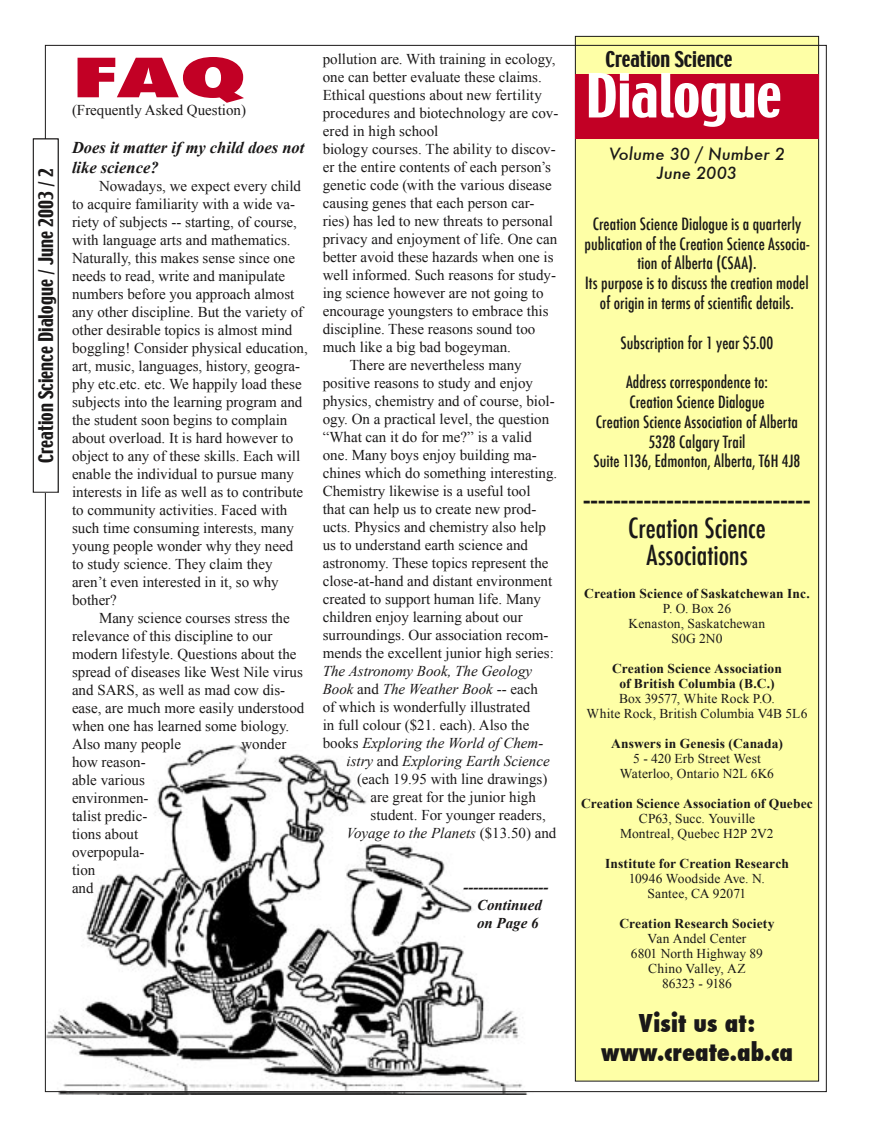
<style>
.page{position:relative;width:873px;height:1134px;background:#fff}
.page>*{position:absolute;margin:0;border:0;box-sizing:border-box;transform-origin:0 0}
.t1{font:800 condensed 52.5px "Futura";color:#c20025;scale:2 1}
.t2{font:500 condensed 34.5px "Futura";color:#1a1818}
.t3{font:500 condensed 27px/27px "Futura";letter-spacing:-.005em;color:#1a1818;text-align:center}
.t4{font:800 condensed 24px/28.8px "Futura";letter-spacing:.005em;color:#1a1818;text-align:center}
.t5{font:19.5px "Techno";color:#1a1818}
.t6{font:18px "Techno";color:#1a1818}
.t7{font:500 condensed 16.5px/19.8px "Futura";color:#1a1818;text-align:center}
.t8{font:italic 700 16.5px/19.8px "Times New Roman";color:#1a1818}
.t9{font:italic 500 16.5px/19.8px "Futura";color:#1a1818;text-align:center}
.t10{font:15px/18px "Times New Roman";color:#1a1818}
.t11{font:italic 15px "Times New Roman";color:#1a1818}
.t12{font:italic 700 15px/18px "Times New Roman";color:#1a1818;text-align:center}
.t13{font:13.5px/15px "Times New Roman";letter-spacing:.005em;color:#1a1818;text-align:center}
.t14{font:700 13.5px/15px "Times New Roman";letter-spacing:.01em;color:#1a1818;text-align:center}
.s1{font-style:normal}
</style>
<div class="page">
<img style="left:45px;top:744px;width:489px;height:350px">
<div style="left:575px;top:36px;width:244px;height:1045px;background:#feffa6"></div>
<div style="left:575px;top:75px;width:244px;height:64px;background:#c20025"></div>
<svg style="left:589px;top:73px;width:191px;height:54px"></svg>
<div style="left:33px;top:139px;width:26px;height:354px;border:1px solid #1a1818"></div>
<p class="t6" style="left:34px;top:463px;width:297px;rotate:-90deg">CREATION SCIENCE DIALOGUE / JUNE 2003 / 2</p>
<h1 class="t1" style="left:72px;top:42px;width:89px">FAQ</h1>
<p class="t10" style="left:72px;top:101px;width:176px">(Frequently Asked Question)</p>
<p class="t8" style="left:72px;top:137px;width:234px">Does it matter if my child does not like science?</p>
<p class="t10" style="left:72px;top:177px;width:237px;text-indent:27px">Nowadays, we expect every child to acquire familiarity with a wide va&shy;riety of subjects -- starting, of course, with language arts and mathematics.<br>Naturally, this makes sense since one needs to read, write and manipulate numbers before you approach almost any other discipline. But the variety of other desirable topics is almost mind boggling! Consider physical education, art, music, languages, history, geogra&shy;phy etc.etc. etc. We happily load these subjects into the learning program and the student soon begins to complain about overload. It is hard however to object to any of these skills. Each will enable the individual to pursue many interests in life as well as to contribute to community activities. Faced with such time consuming interests, many young people wonder why they need to study science. They claim they aren’t even interested in it, so why bother?</p>
<p class="t10" style="left:72px;top:609px;width:234px;text-indent:27px">Many science courses stress the relevance of this discipline to our modern lifestyle. Questions about the spread of diseases like West Nile virus and SARS, as well as mad cow dis&shy;ease, are much more easily understood when one has learned some biology.<br>Also many people</p>
<p class="t10" style="left:242px;top:735px;width:46px">wonder</p>
<p class="t10" style="left:72px;top:753px;width:78px">how reason&shy;able various environmen&shy;talist predic&shy;tions about overpopula&shy;tion<br>and</p>
<p class="t10" style="left:323px;top:50px;width:234px">pollution are. With training in ecology,</p>
<p class="t10" style="left:323px;top:68px;width:221px">one can better evaluate these claims.</p>
<p class="t10" style="left:323px;top:86px;width:221px">Ethical questions about new fertility</p>
<p class="t10" style="left:323px;top:104px;width:237px">procedures and biotechnology are cov-</p>
<p class="t10" style="left:323px;top:122px;width:117px">ered in high school</p>
<p class="t10" style="left:323px;top:140px;width:235px">biology courses. The ability to discov-</p>
<p class="t10" style="left:323px;top:158px;width:230px">er the entire contents of each person’s</p>
<p class="t10" style="left:323px;top:176px;width:231px">genetic code (with the various disease</p>
<p class="t10" style="left:323px;top:194px;width:213px">causing genes that each person car-</p>
<p class="t10" style="left:323px;top:212px;width:232px">ries) has led to new threats to personal</p>
<p class="t10" style="left:323px;top:230px;width:236px">privacy and enjoyment of life. One can</p>
<p class="t10" style="left:323px;top:248px;width:232px">better avoid these hazards when one is</p>
<p class="t10" style="left:323px;top:266px;width:235px">well informed. Such reasons for study-</p>
<p class="t10" style="left:323px;top:284px;width:222px">ing science however are not going to</p>
<p class="t10" style="left:323px;top:302px;width:227px">encourage youngsters to embrace this</p>
<p class="t10" style="left:323px;top:320px;width:214px">discipline. These reasons sound too</p>
<p class="t10" style="left:323px;top:338px;width:190px">much like a big bad bogeyman.</p>
<p class="t10" style="left:350px;top:356px;width:174px">There are nevertheless many</p>
<p class="t10" style="left:323px;top:374px;width:212px">positive reasons to study and enjoy</p>
<p class="t10" style="left:323px;top:392px;width:234px">physics, chemistry and of course, biol-</p>
<p class="t10" style="left:323px;top:410px;width:228px">ogy. On a practical level, the question</p>
<p class="t10" style="left:323px;top:428px;width:211px">“What can it do for me?” is a valid</p>
<p class="t10" style="left:323px;top:446px;width:216px">one. Many boys enjoy building ma-</p>
<p class="t10" style="left:323px;top:464px;width:236px">chines which do something interesting.</p>
<p class="t10" style="left:323px;top:482px;width:209px">Chemistry likewise is a useful tool</p>
<p class="t10" style="left:323px;top:500px;width:215px">that can help us to create new prod-</p>
<p class="t10" style="left:323px;top:518px;width:225px">ucts. Physics and chemistry also help</p>
<p class="t10" style="left:323px;top:536px;width:207px">us to understand earth science and</p>
<p class="t10" style="left:323px;top:554px;width:227px">astronomy. These topics represent the</p>
<p class="t10" style="left:323px;top:572px;width:231px">close-at-hand and distant environment</p>
<p class="t10" style="left:323px;top:590px;width:220px">created to support human life. Many</p>
<p class="t10" style="left:323px;top:608px;width:201px">children enjoy learning about our</p>
<p class="t10" style="left:323px;top:626px;width:227px">surroundings. Our association recom-</p>
<p class="t10" style="left:323px;top:644px;width:233px">mends the excellent junior high series:</p>
<p class="t11" style="left:323px;top:663px;width:211px">The Astronomy Book, The Geology</p>
<p class="t11" style="left:323px;top:681px;width:217px">Book <span class="s1">and</span> The Weather Book <span class="s1">-- each</span></p>
<p class="t10" style="left:323px;top:698px;width:209px">of which is wonderfully illustrated</p>
<p class="t10" style="left:323px;top:716px;width:208px">in full colour ($21. each). Also the</p>
<p class="t11" style="left:323px;top:735px;width:222px"><span class="s1">books</span> Exploring the World of Chem-</p>
<p class="t11" style="left:346px;top:753px;width:205px">istry <span class="s1">and</span> Exploring Earth Science</p>
<p class="t10" style="left:357px;top:770px;width:192px">(each 19.95 with line drawings)</p>
<p class="t10" style="left:370px;top:788px;width:167px">are great for the junior high</p>
<p class="t10" style="left:370px;top:806px;width:177px">student. For younger readers,</p>
<p class="t11" style="left:346px;top:825px;width:211px">Voyage to the Planets <span class="s1">($13.50) and</span></p>
<p class="t12" style="left:464px;top:878px;width:86px">-----------------<br>Continued<br>on Page 6</p>
<h3 class="t5" style="left:606px;top:46px;width:128px">CREATION SCIENCE</h3>
<p class="t9" style="left:609px;top:143px;width:177px">Volume 30 / Number 2<br>June 2003</p>
<p class="t7" style="left:585px;top:214px;width:226px">Creation Science Dialogue is a quarterly publication of the Creation Science Associa&shy;tion of Alberta (CSAA).<br>Its purpose is to discuss the creation model of origin in terms of scientific details.</p>
<p class="t7" style="left:621px;top:333px;width:154px">Subscription for 1 year $5.00</p>
<p class="t7" style="left:594px;top:372px;width:208px">Address correspondence to:<br>Creation Science Dialogue<br>Creation Science Association of Alberta<br>5328 Calgary Trail<br>Suite 1136, Edmonton, Alberta, T6H 4J8</p>
<h2 class="t2" style="left:584px;top:476px;width:228px">------------------------------</h2>
<h3 class="t3" style="left:628px;top:515px;width:139px">Creation Science<br>Associations</h3>
<p class="t14" style="left:584px;top:586px;width:227px">Creation Science of Saskatchewan Inc.</p>
<p class="t13" style="left:629px;top:601px;width:138px">P. O. Box 26<br>Kenaston, Saskatchewan<br>S0G 2N0</p>
<p class="t14" style="left:612px;top:661px;width:171px">Creation Science Association of British Columbia (B.C.)</p>
<p class="t13" style="left:586px;top:691px;width:223px">Box 39577, White Rock P.O.<br>White Rock, British Columbia V4B 5L6</p>
<p class="t14" style="left:611px;top:736px;width:173px">Answers in Genesis (Canada)</p>
<p class="t13" style="left:620px;top:751px;width:156px">5 - 420 Erb Street West<br>Waterloo, Ontario N2L 6K6</p>
<p class="t14" style="left:581px;top:796px;width:233px">Creation Science Association of Quebec</p>
<p class="t13" style="left:620px;top:811px;width:155px">CP63, Succ. Youville<br>Montreal, Quebec H2P 2V2</p>
<p class="t14" style="left:605px;top:856px;width:185px">Institute for Creation Research</p>
<p class="t13" style="left:629px;top:871px;width:138px">10946 Woodside Ave. N.<br>Santee, CA 92071</p>
<p class="t14" style="left:619px;top:916px;width:157px">Creation Research Society</p>
<p class="t13" style="left:631px;top:931px;width:134px">Van Andel Center<br>6801 North Highway 89<br>Chino Valley, AZ<br>86323 - 9186</p>
<h3 class="t4" style="left:601px;top:1009px;width:193px">Visit us at: www.create.ab.ca</h3>
</div>
